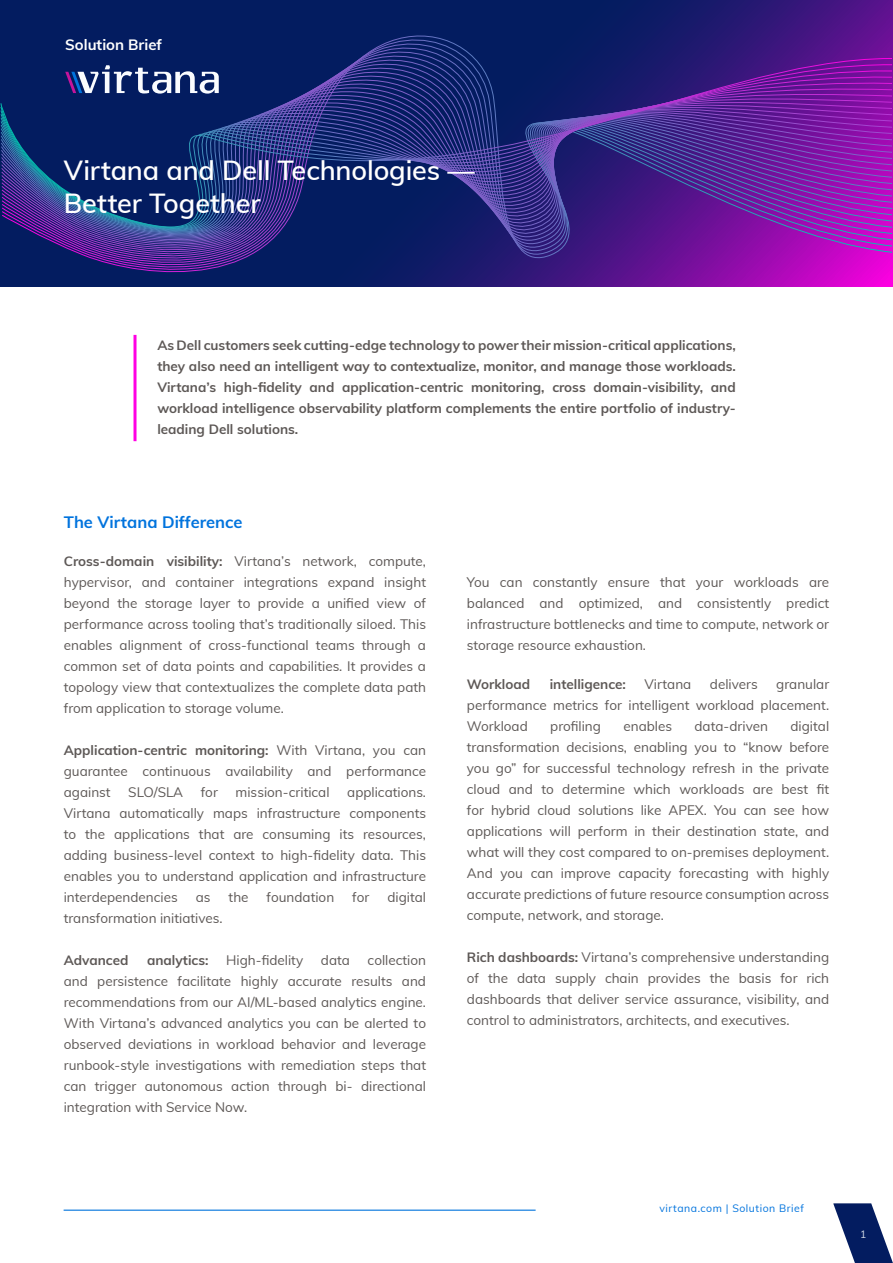
<style>
.page{position:relative;width:893px;height:1263px;background:#fff}
.page>*{position:absolute;margin:0;border:0;box-sizing:border-box;transform-origin:0 0}
.title-italic-medium{font:600 27px/32.4px "Muli";letter-spacing:-.005em;color:#fff}
.Section_Heading{font:700 16.5px "Muli";color:#0073dd}
.t1{font:700 15px "Muli";color:#fff}
.Body_Copy{font:13.5px/21px "Muli";color:#5d5856;text-align:justify}
.Body_Copy-2{font:700 13.5px/21px "Muli";color:#5d5856;text-align:justify}
.t2{font:10.5px "Muli";letter-spacing:.05em;color:#0073dd}
.t3{font:10.5px "Muli";color:#d2dae7}
.s1{font-weight:700}
</style>
<div class="page">
<svg style="left:0;top:0;width:893px;height:287px;background:#20186f"></svg>
<hr style="left:64px;top:1209px;width:472px;height:2px;background:#0073dd">
<svg style="left:833px;top:1203px;width:60px;height:60px"></svg>
<svg style="left:2px;top:35px;width:890px;height:235px;background:#281874"></svg>
<svg style="left:2px;top:39px;width:890px;height:228px;background:#211a70"></svg>
<svg style="left:1px;top:45px;width:891px;height:220px;background:#241a72"></svg>
<svg style="left:1px;top:50px;width:891px;height:213px;background:#291a75"></svg>
<svg style="left:1px;top:55px;width:891px;height:205px;background:#3e1981"></svg>
<svg style="left:0;top:58px;width:892px;height:192px;background:#352581"></svg>
<svg style="left:65px;top:65px;width:154px;height:29px"></svg>
<hr style="left:134px;top:335px;width:2px;height:106px;background:#ff00e3">
<p class="t1" style="left:65px;top:34px;width:98px">Solution Brief</p>
<p class="title-italic-medium" style="left:64px;top:153px;width:412px">Virtana and Dell Technologies —<br>Better Together</p>
<p class="Body_Copy-2" style="left:157px;top:333px;width:580px">As Dell customers seek cutting-edge technology to power their mission-critical applications, they also need an intelligent way to contextualize, monitor, and manage those workloads.<br>Virtana’s high-fidelity and application-centric monitoring, cross domain-visibility, and workload intelligence observability platform complements the entire portfolio of industry&shy;leading Dell solutions.</p>
<p class="Section_Heading" style="left:64px;top:510px;width:180px">The Virtana Difference</p>
<p class="Body_Copy" style="left:64px;top:550px;width:364px"><span class="s1">Cross-domain visibility:</span> Virtana’s network, compute, hypervisor, and container integrations expand insight beyond the storage layer to provide a unified view of performance across tooling that’s traditionally siloed. This enables alignment of cross-functional teams through a common set of data points and capabilities. It provides a topology view that contextualizes the complete data path from application to storage volume.</p>
<p class="Body_Copy" style="left:64px;top:739px;width:364px"><span class="s1">Application-centric monitoring:</span> With Virtana, you can guarantee continuous availability and performance against</p>
<p class="Body_Copy" style="left:128px;top:781px;width:56px">SLO/SLA</p>
<p class="Body_Copy" style="left:201px;top:781px;width:19px">for</p>
<p class="Body_Copy" style="left:236px;top:781px;width:96px">mission-critical</p>
<p class="Body_Copy" style="left:64px;top:781px;width:364px;text-indent:283px">applications.<br>Virtana automatically maps infrastructure components to the applications that are consuming its resources, adding business-level context to high-fidelity data. This enables you to understand application and infrastructure interdependencies</p>
<p class="Body_Copy" style="left:196px;top:886px;width:16px">as</p>
<p class="Body_Copy" style="left:229px;top:886px;width:21px">the</p>
<p class="Body_Copy" style="left:267px;top:886px;width:69px">foundation</p>
<p class="Body_Copy" style="left:352px;top:886px;width:19px">for</p>
<p class="Body_Copy" style="left:387px;top:886px;width:40px">digital</p>
<p class="Body_Copy" style="left:64px;top:907px;width:160px">transformation initiatives.</p>
<p class="Body_Copy-2" style="left:64px;top:949px;width:66px">Advanced</p>
<p class="Body_Copy-2" style="left:147px;top:949px;width:63px">analytics:</p>
<p class="Body_Copy" style="left:226px;top:949px;width:78px">High-fidelity</p>
<p class="Body_Copy" style="left:321px;top:949px;width:31px">data</p>
<p class="Body_Copy" style="left:64px;top:949px;width:364px;text-indent:304px">collection and persistence facilitate highly accurate results and recommendations from our AI/ML-based analytics engine.<br>With Virtana’s advanced analytics you can be alerted to observed deviations in workload behavior and leverage runbook-style investigations with remediation steps that can trigger autonomous action through bi- directional integration with Service Now.</p>
<p class="Body_Copy" style="left:467px;top:571px;width:364px">You can constantly ensure that your workloads are balanced and optimized, and consistently predict infrastructure bottlenecks and time to compute, network or storage resource exhaustion.</p>
<p class="Body_Copy-2" style="left:467px;top:673px;width:65px">Workload</p>
<p class="Body_Copy-2" style="left:550px;top:673px;width:78px">intelligence:</p>
<p class="Body_Copy" style="left:644px;top:673px;width:48px">Virtana</p>
<p class="Body_Copy" style="left:710px;top:673px;width:49px">delivers</p>
<p class="Body_Copy" style="left:467px;top:673px;width:364px;text-indent:309px">granular performance metrics for intelligent workload placement.<br>Workload</p>
<p class="Body_Copy" style="left:550px;top:715px;width:52px">profiling</p>
<p class="Body_Copy" style="left:623px;top:715px;width:50px">enables</p>
<p class="Body_Copy" style="left:694px;top:715px;width:75px">data-driven</p>
<p class="Body_Copy" style="left:467px;top:715px;width:364px;text-indent:324px">digital transformation decisions, enabling you to “know before you go” for successful technology refresh in the private cloud and to determine which workloads are best fit for hybrid cloud solutions like APEX. You can see how applications will perform in their destination state, and what will they cost compared to on-premises deployment.<br>And you can improve capacity forecasting with highly accurate predictions of future resource consumption across compute, network, and storage.</p>
<p class="Body_Copy" style="left:467px;top:946px;width:364px"><span class="s1">Rich dashboards:</span> Virtana’s comprehensive understanding of the data supply chain provides the basis for rich dashboards that deliver service assurance, visibility, and control to administrators, architects, and executives.</p>
<p class="t2" style="left:659px;top:1201px;width:146px">virtana.com | Solution Brief</p>
<p class="t3" style="left:860px;top:1227px;width:8px">1</p>
</div>
